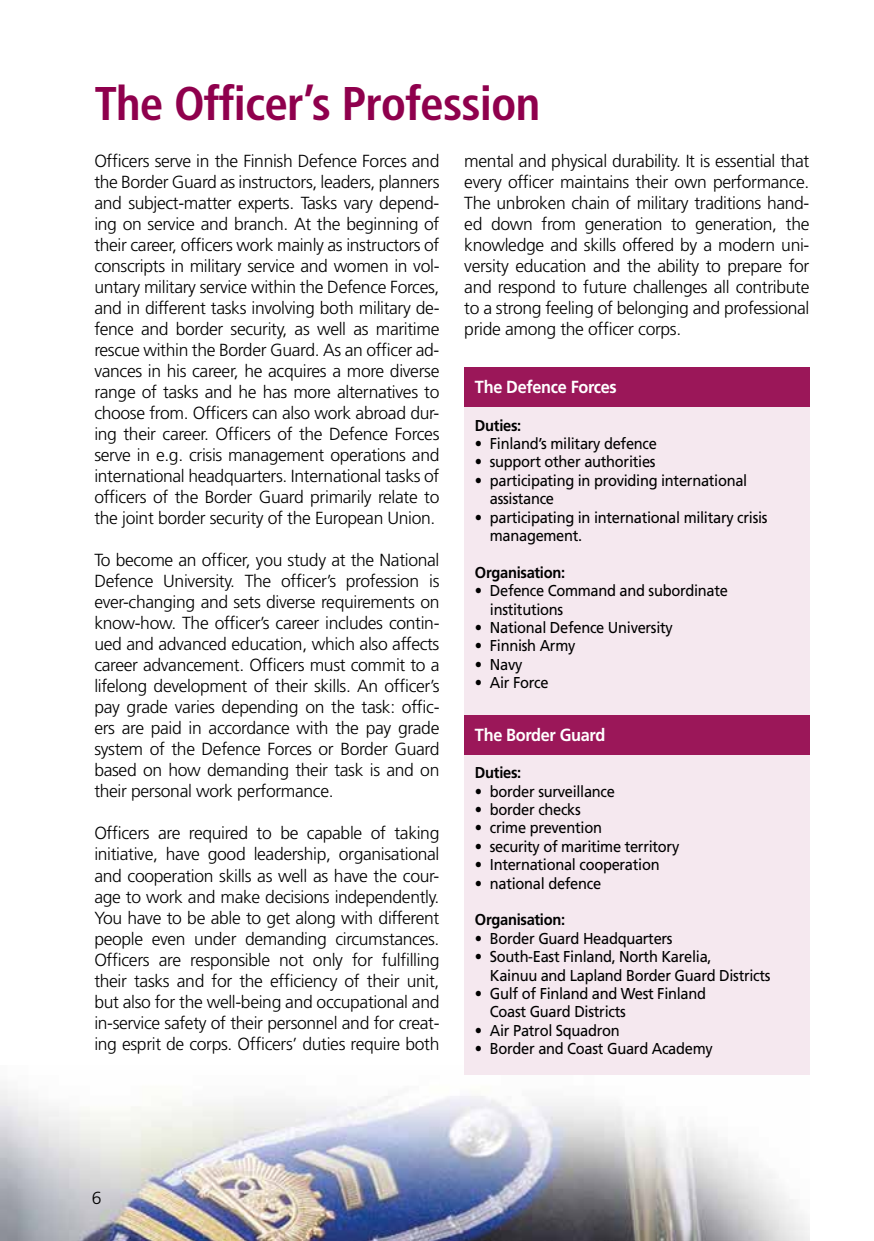
<style>
.page{position:relative;width:874px;height:1241px;background:#fff}
.page>*{position:absolute;margin:0;border:0;box-sizing:border-box;transform-origin:0 0}
.t1{font:700 condensed 47.25px "Frutiger";letter-spacing:-.02em;color:#8f004d}
.t2{font:300 17.5px/21px "Frutiger";letter-spacing:-.02em;color:#000;text-align:justify}
.t3{font:700 17.5px "Frutiger";letter-spacing:-.02em;color:#fff;scale:.93 1}
.t4{font:15.75px/18.4px "Frutiger";letter-spacing:-.02em;color:#000;scale:.93 1}
.t5{font:700 15.75px "Frutiger";letter-spacing:-.02em;color:#000;scale:.93 1}
</style>
<div class="page">
<img style="left:0;top:1074px;width:809px;height:166px">
<div style="left:464px;top:367px;width:345px;height:707px;background:#f5e8ef"></div>
<div style="left:464px;top:367px;width:345px;height:40px;background:#9b1759"></div>
<div style="left:464px;top:714px;width:345px;height:40px;background:#9b1759"></div>
<h1 class="t1" style="left:94px;top:75px;width:447px">The Officer’s Profession</h1>
<p class="t2" style="left:94px;top:151px;width:346px">Officers serve in the Finnish Defence Forces and the Border Guard as instructors, leaders, planners and subject-matter experts. Tasks vary depend&shy;ing on service and branch. At the beginning of their career, officers work mainly as instructors of conscripts in military service and women in vol&shy;untary military service within the Defence Forces, and in different tasks involving both military de&shy;fence and border security, as well as maritime rescue within the Border Guard. As an officer ad&shy;vances in his career, he acquires a more diverse range of tasks and he has more alternatives to choose from. Officers can also work abroad dur&shy;ing their career. Officers of the Defence Forces serve in e.g. crisis management operations and international headquarters. International tasks of officers of the Border Guard primarily relate to the joint border security of the European Union.</p>
<p class="t2" style="left:94px;top:550px;width:346px">To become an officer, you study at the National Defence University. The officer’s profession is ever-changing and sets diverse requirements on know-how. The officer’s career includes contin&shy;ued and advanced education, which also affects career advancement. Officers must commit to a lifelong development of their skills. An officer’s pay grade varies depending on the task: offic&shy;ers are paid in accordance with the pay grade system of the Defence Forces or Border Guard based on how demanding their task is and on their personal work performance.</p>
<p class="t2" style="left:94px;top:823px;width:346px">Officers are required to be capable of taking initiative, have good leadership, organisational and cooperation skills as well as have the cour&shy;age to work and make decisions independently.<br>You have to be able to get along with different people even under demanding circumstances.<br>Officers are responsible not only for fulfilling their tasks and for the efficiency of their unit, but also for the well-being and occupational and in-service safety of their personnel and for creat&shy;ing esprit de corps. Officers’ duties require both</p>
<p class="t2" style="left:464px;top:151px;width:346px">mental and physical durability. It is essential that every officer maintains their own performance.<br>The unbroken chain of military traditions hand&shy;ed down from generation to generation, the knowledge and skills offered by a modern uni&shy;versity education and the ability to prepare for and respond to future challenges all contribute to a strong feeling of belonging and professional pride among the officer corps.</p>
<p class="t3" style="left:474px;top:376px;width:154px">The Defence Forces</p>
<p class="t5" style="left:474px;top:416px;width:51px">Duties:</p>
<p class="t4" style="left:474px;top:434px;width:197px">• Finland’s military defence</p>
<p class="t4" style="left:474px;top:452px;width:195px">• support other authorities</p>
<p class="t4" style="left:489px;top:471px;width:278px;text-indent:-15px">• participating in providing international assistance</p>
<p class="t4" style="left:489px;top:508px;width:300px;text-indent:-15px">• participating in international military crisis management.</p>
<p class="t5" style="left:474px;top:563px;width:98px">Organisation:</p>
<p class="t4" style="left:489px;top:581px;width:257px;text-indent:-15px">• Defence Command and subordinate institutions</p>
<p class="t4" style="left:474px;top:618px;width:214px">• National Defence University</p>
<p class="t4" style="left:474px;top:636px;width:109px">• Finnish Army</p>
<p class="t4" style="left:474px;top:655px;width:52px">• Navy</p>
<p class="t4" style="left:474px;top:673px;width:81px">• Air Force</p>
<p class="t3" style="left:474px;top:724px;width:141px">The Border Guard</p>
<p class="t5" style="left:474px;top:763px;width:51px">Duties:</p>
<p class="t4" style="left:474px;top:781px;width:152px">• border surveillance</p>
<p class="t4" style="left:474px;top:800px;width:115px">• border checks</p>
<p class="t4" style="left:474px;top:818px;width:138px">• crime prevention</p>
<p class="t4" style="left:474px;top:837px;width:221px">• security of maritime territory</p>
<p class="t4" style="left:474px;top:855px;width:200px">• International cooperation</p>
<p class="t4" style="left:474px;top:873px;width:137px">• national defence</p>
<p class="t5" style="left:474px;top:910px;width:98px">Organisation:</p>
<p class="t4" style="left:474px;top:928px;width:214px">• Border Guard Headquarters</p>
<p class="t4" style="left:489px;top:947px;width:303px;text-indent:-15px">• South-East Finland, North Karelia,<br>Kainuu and Lapland Border Guard Districts</p>
<p class="t4" style="left:489px;top:984px;width:234px;text-indent:-15px">• Gulf of Finland and West Finland<br>Coast Guard Districts</p>
<p class="t4" style="left:474px;top:1020px;width:157px">• Air Patrol Squadron</p>
<p class="t4" style="left:474px;top:1039px;width:257px">• Border and Coast Guard Academy</p>
<p class="t2" style="left:92px;top:1187px;width:11px">6</p>
</div>
